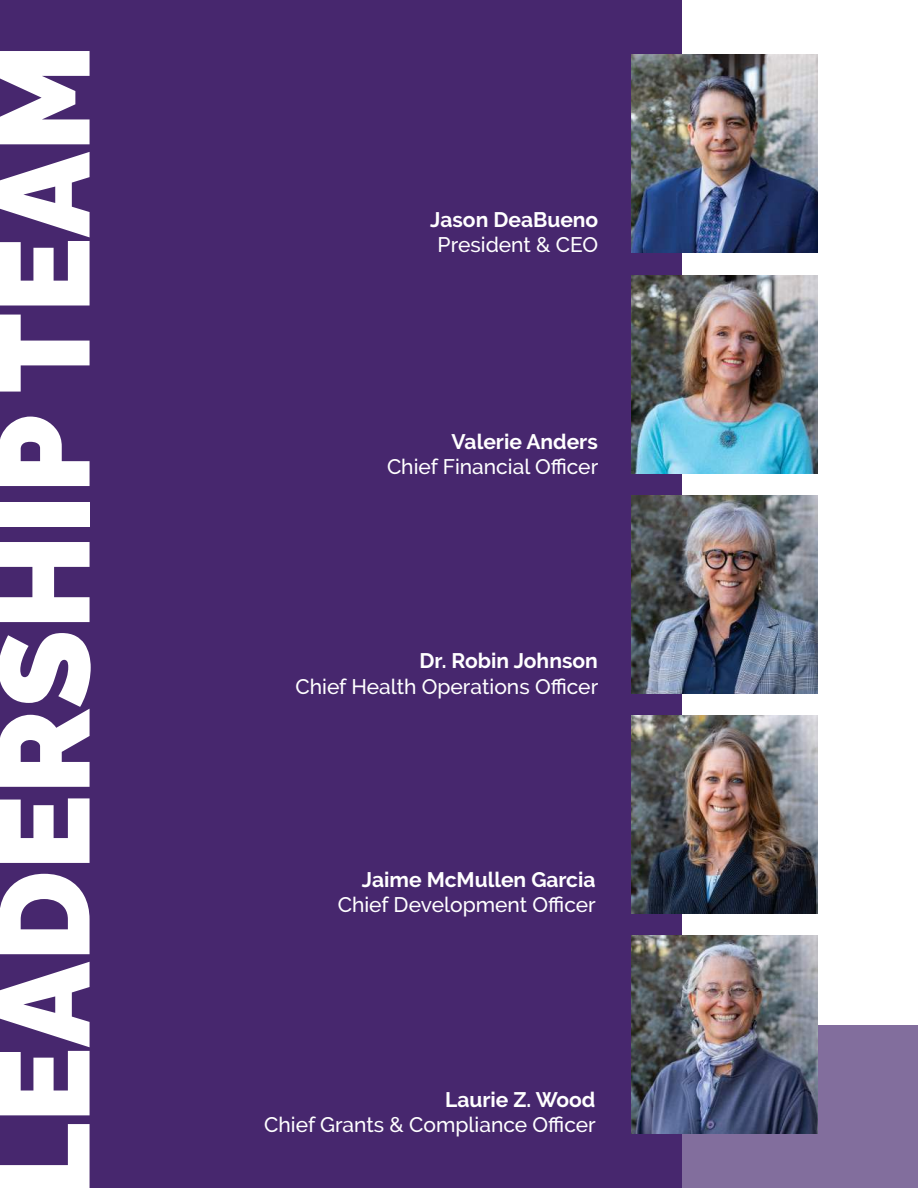
<style>
.page{position:relative;width:918px;height:1188px;background:#fff}
.page>*{position:absolute;margin:0;border:0;box-sizing:border-box;transform-origin:0 0}
.t1{font:900 127.5px "Raleway";color:#fff}
.t2{font:500 21px "Raleway";color:#fff}
.t3{font:700 21px "Raleway";color:#fff}
</style>
<div class="page">
<div style="left:598px;top:1025px;width:320px;height:163px;background:#826e9d"></div>
<div style="left:0;top:0;width:681px;height:1188px;background:#47276e"></div>
<img style="left:632px;top:54px;width:185px;height:199px">
<img style="left:632px;top:715px;width:185px;height:199px">
<img style="left:632px;top:276px;width:185px;height:198px">
<img style="left:632px;top:495px;width:185px;height:199px">
<img style="left:632px;top:935px;width:185px;height:199px">
<h1 class="t1" style="left:-14px;top:1198px;width:1156px;rotate:-90deg">LEADERSHIP TEAM</h1>
<p class="t3" style="left:430px;top:212px;width:170px">Jason DeaBueno</p>
<p class="t2" style="left:438px;top:235px;width:162px">President &amp; CEO</p>
<p class="t3" style="left:451px;top:433px;width:148px">Valerie Anders</p>
<p class="t2" style="left:387px;top:454px;width:213px">Chief Financial OfÏcer</p>
<p class="t3" style="left:420px;top:653px;width:180px">Dr. Robin Johnson</p>
<p class="t2" style="left:295px;top:674px;width:304px">Chief Health Operations OfÏcer</p>
<p class="t3" style="left:362px;top:872px;width:235px">Jaime McMullen Garcia</p>
<p class="t2" style="left:338px;top:893px;width:260px">Chief Development OfÏcer</p>
<p class="t3" style="left:445px;top:1091px;width:152px">Laurie Z. Wood</p>
<p class="t2" style="left:264px;top:1112px;width:333px">Chief Grants &amp; Compliance OfÏcer</p>
</div>
